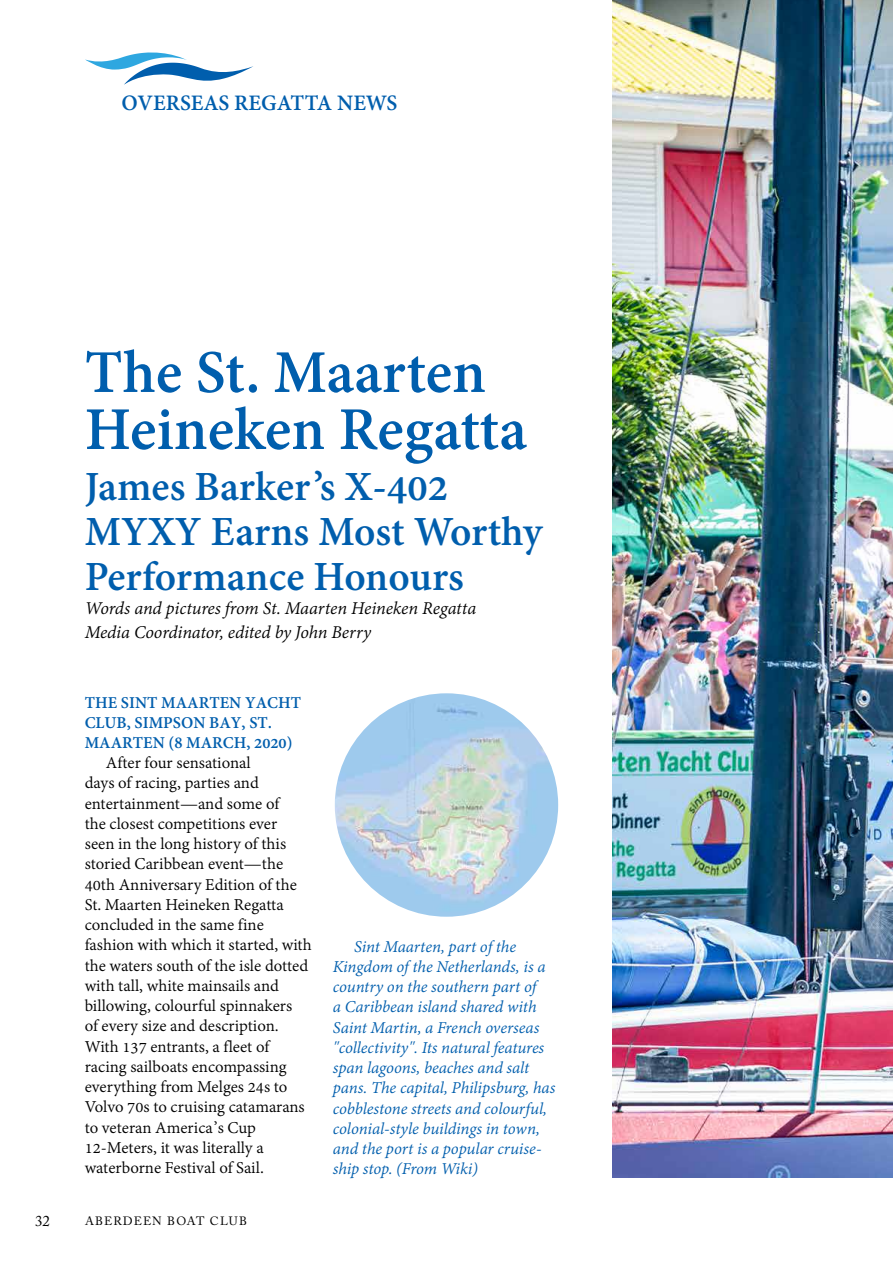
<style>
.page{position:relative;width:893px;height:1263px;background:#fff}
.page>*{position:absolute;margin:0;border:0;box-sizing:border-box;transform-origin:0 0}
.t1{font:700 66px/57px "Adobe Devanagari";color:#005ead}
.t2{font:700 45px/45px "Adobe Devanagari";color:#005ead}
.t3{font:700 24px "Adobe Devanagari";color:#005ead}
.t4{font:italic 19.5px/23.4px "Adobe Devanagari";letter-spacing:-.01em;color:#000}
.t5{font:18px/20.2px "Adobe Devanagari";color:#000}
.t6{font:italic 18px/20.2px "Adobe Devanagari";letter-spacing:-.01em;color:#005ead}
.t7{font:700 18px/20.1px "Adobe Devanagari";color:#005ead}
.t8{font:15px "Adobe Caslon Pro";color:#000}
.t9{font:12px "Adobe Caslon Pro";letter-spacing:.09em;color:#000}
</style>
<div class="page">
<img style="left:612px;top:0;width:281px;height:1178px">
<svg style="left:85px;top:52px;width:168px;height:33px"></svg>
<img style="left:335px;top:693px;width:223px;height:224px;border-radius:112px">
<h3 class="t3" style="left:122px;top:89px;width:277px">OVERSEAS REGATTA NEWS</h3>
<h1 class="t1" style="left:85px;top:351px;width:444px">The St. Maarten<br>Heineken Regatta</h1>
<h2 class="t2" style="left:85px;top:468px;width:459px">James Barker’s X-402<br>MYXY Earns Most Worthy<br>Performance Honours</h2>
<p class="t4" style="left:85px;top:598px;width:393px">Words and pictures from St. Maarten Heineken Regatta<br>Media Coordinator, edited by John Berry</p>
<p class="t7" style="left:85px;top:694px;width:218px">THE SINT MAARTEN YACHT<br>CLUB, SIMPSON BAY, ST.<br>MAARTEN (8 MARCH, 2020)</p>
<p class="t5" style="left:85px;top:754px;width:228px;text-indent:21px">After four sensational<br>days of racing, parties and entertainment—and some of<br>the closest competitions ever<br>seen in the long history of this storied Caribbean event—the<br>40th Anniversary Edition of the<br>St. Maarten Heineken Regatta concluded in the same fine fashion with which it started, with the waters south of the isle dotted with tall, white mainsails and billowing, colourful spinnakers<br>of every size and description.<br>With 137 entrants, a fleet of racing sailboats encompassing everything from Melges 24s to<br>Volvo 70s to cruising catamarans to veteran America’s Cup<br>12-Meters, it was literally a waterborne Festival of Sail.</p>
<p class="t8" style="left:35px;top:1212px;width:16px">32</p>
<p class="t9" style="left:85px;top:1214px;width:163px">ABERDEEN BOAT CLUB</p>
<p class="t6" style="left:333px;top:937px;width:224px;text-indent:21px">Sint Maarten, part of the<br>Kingdom of the Netherlands, is a country on the southern part of<br>a Caribbean island shared with<br>Saint Martin, a French overseas "collectivity". Its natural features span lagoons, beaches and salt pans. The capital, Philipsburg, has cobblestone streets and colourful, colonial-style buildings in town, and the port is a popular cruise&shy;ship stop. (From Wiki)</p>
</div>
